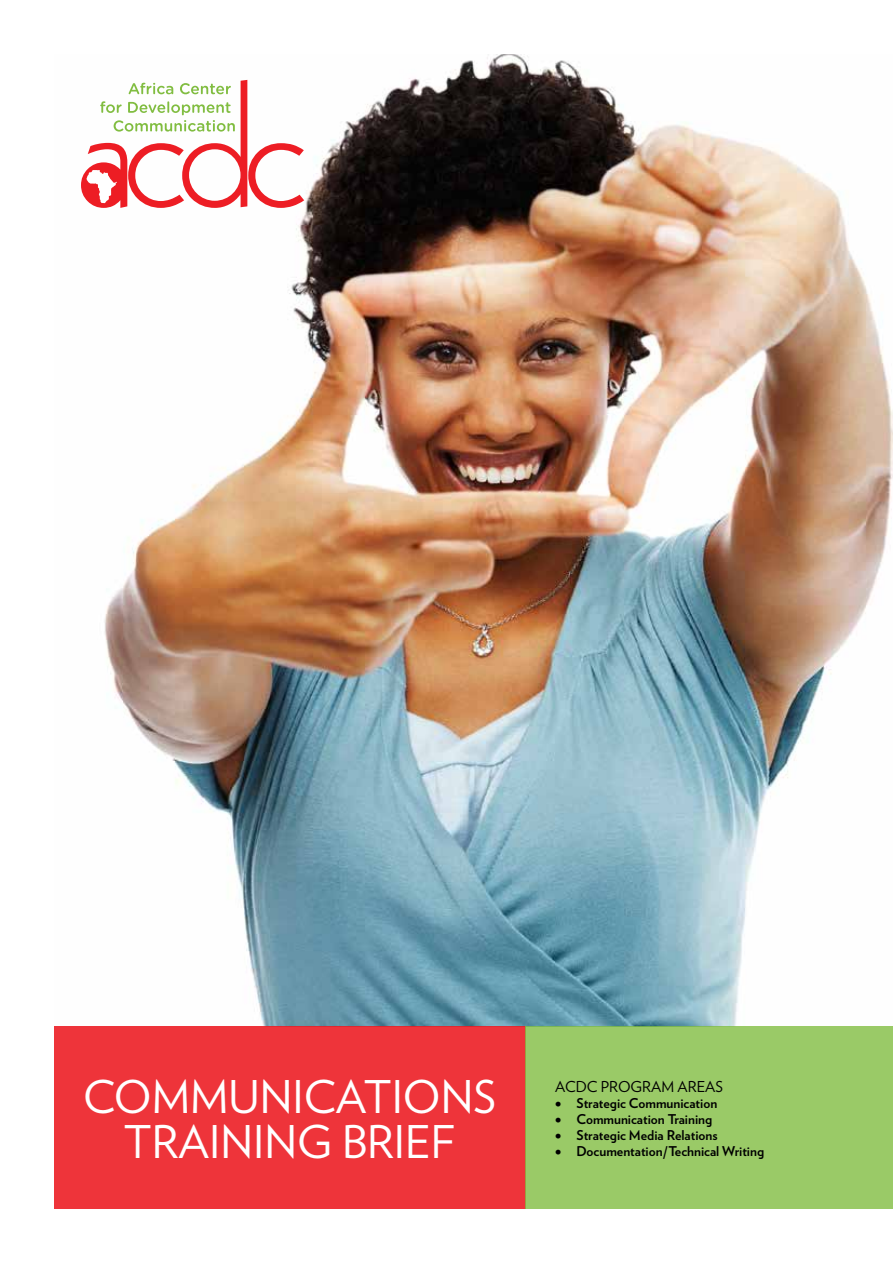
<style>
.page{position:relative;width:893px;height:1263px;background:#fff}
.page>*{position:absolute;margin:0;border:0;box-sizing:border-box;transform-origin:0 0}
.t1{font:45px/45px "Verlag";color:#fff;text-align:center}
.t2{font:15px "Verlag";color:#000}
.t3{font:700 13.5px "Verlag";color:#000}
</style>
<div class="page">
<img style="left:54px;top:54px;width:839px;height:973px">
<div style="left:54px;top:1027px;width:471px;height:182px;background:#ee343a"></div>
<svg style="left:81px;top:80px;width:223px;height:128px"></svg>
<div style="left:525px;top:1027px;width:368px;height:182px;background:#9aca67"></div>
<h1 class="t1" style="left:83px;top:1072px;width:415px">COMMUNICATIONS<br>TRAINING BRIEF</h1>
<p class="t2" style="left:555px;top:1075px;width:66px">ACDC PROGRAM</p>
<p class="t2" style="left:678px;top:1075px;width:10px">AREAS</p>
<p class="t3" style="left:555px;top:1092px;width:164px">• Strategic Communication</p>
<p class="t3" style="left:555px;top:1108px;width:159px">• Communication Training</p>
<p class="t3" style="left:555px;top:1125px;width:164px">• Strategic Media Relations</p>
<p class="t3" style="left:555px;top:1141px;width:210px">• Documentation/Technical Writing</p>
</div>
